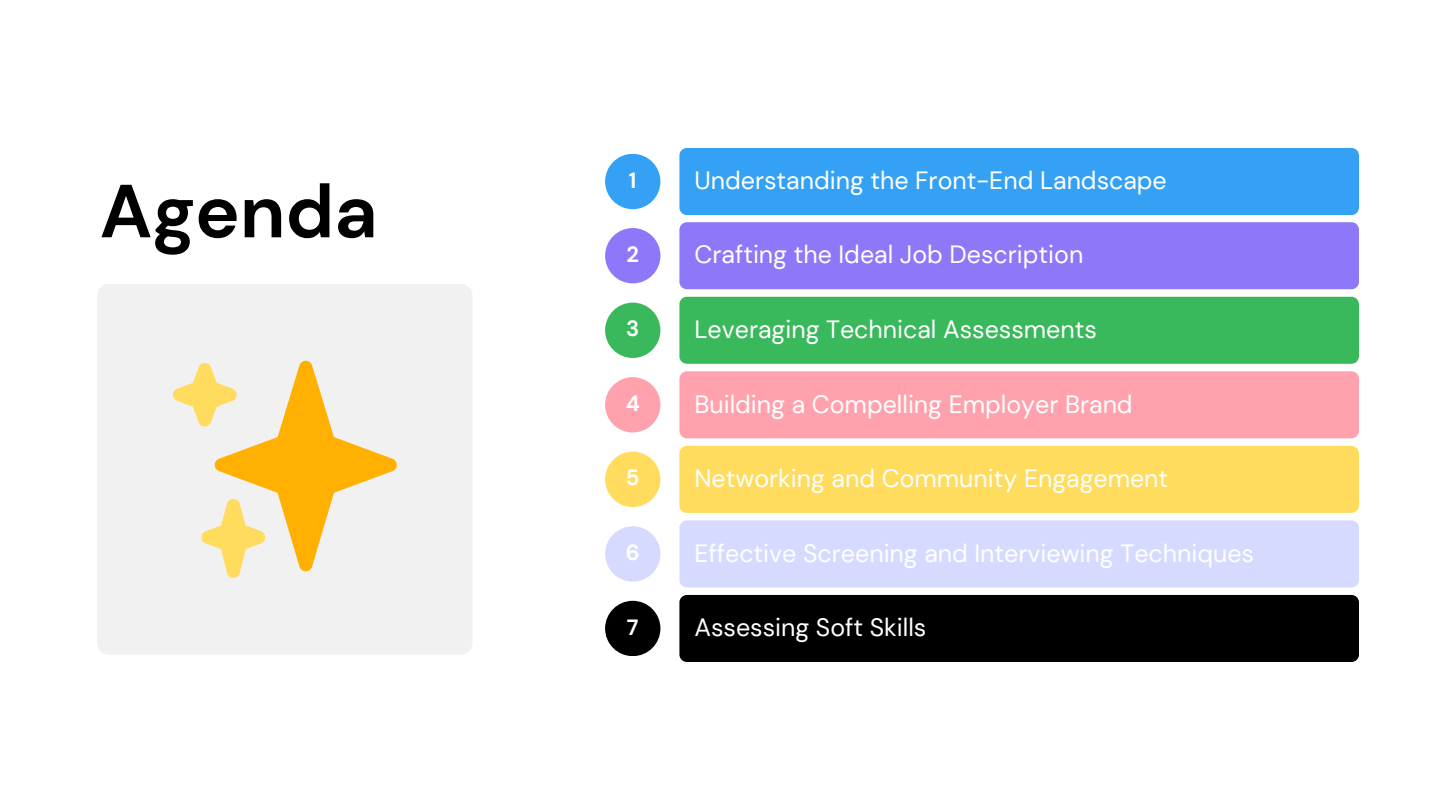
<style>
.page{position:relative;width:1440px;height:810px;background:#fff}
.page>*{position:absolute;margin:0;border:0;box-sizing:border-box;transform-origin:0 0}
.t1{font:700 75px "DM Sans";color:#000}
.t2{font:25px "DM Sans";color:#fff}
.t3{font:700 22px "DM Sans";color:#fff}
</style>
<div class="page">
<div style="left:97px;top:284px;width:375px;height:370px;background:#f1f1f1"></div>
<div style="left:679px;top:148px;width:680px;height:67px;background:#35a1f4;border-radius:8px"></div>
<div style="left:605px;top:154px;width:55px;height:55px;background:#35a1f4;border-radius:50%"></div>
<div style="left:679px;top:222px;width:680px;height:67px;background:#8e77f8;border-radius:8px"></div>
<div style="left:605px;top:228px;width:55px;height:55px;background:#8e77f8;border-radius:50%"></div>
<div style="left:679px;top:297px;width:680px;height:67px;background:#3ab85c;border-radius:8px"></div>
<div style="left:605px;top:303px;width:55px;height:55px;background:#3ab85c;border-radius:50%"></div>
<div style="left:679px;top:371px;width:680px;height:67px;background:#ffa2ad;border-radius:8px"></div>
<div style="left:605px;top:377px;width:55px;height:56px;background:#ffa2ad;border-radius:50%"></div>
<div style="left:679px;top:446px;width:680px;height:67px;background:#ffdc5d;border-radius:8px"></div>
<div style="left:605px;top:452px;width:55px;height:55px;background:#ffdc5d;border-radius:50%"></div>
<div style="left:679px;top:520px;width:680px;height:67px;background:#d7daff;border-radius:8px"></div>
<div style="left:605px;top:526px;width:55px;height:56px;background:#d7daff;border-radius:50%"></div>
<div style="left:679px;top:595px;width:680px;height:67px;background:#000;border-radius:8px"></div>
<div style="left:605px;top:601px;width:55px;height:55px;background:#000;border-radius:50%"></div>
<svg style="left:173px;top:361px;width:224px;height:217px"></svg>
<p class="t1" style="left:100px;top:163px;width:279px">Agenda</p>
<p class="t3" style="left:629px;top:166px;width:9px">1</p>
<h1 class="t2" style="left:694px;top:164px;width:474px">Understanding the Front-End Landscape</h1>
<p class="t3" style="left:626px;top:240px;width:14px">2</p>
<p class="t2" style="left:694px;top:239px;width:390px">Crafting the Ideal Job Description</p>
<p class="t3" style="left:626px;top:315px;width:15px">3</p>
<p class="t2" style="left:694px;top:313px;width:404px">Leveraging Technical Assessments</p>
<p class="t3" style="left:626px;top:389px;width:16px">4</p>
<p class="t2" style="left:694px;top:388px;width:440px">Building a Compelling Employer Brand</p>
<p class="t3" style="left:626px;top:464px;width:15px">5</p>
<p class="t2" style="left:694px;top:462px;width:475px">Networking and Community Engagement</p>
<p class="t3" style="left:626px;top:538px;width:15px">6</p>
<p class="t2" style="left:694px;top:537px;width:561px">Effective Screening and Interviewing Techniques</p>
<p class="t3" style="left:627px;top:613px;width:13px">7</p>
<p class="t2" style="left:694px;top:611px;width:233px">Assessing Soft Skills</p>
</div>
